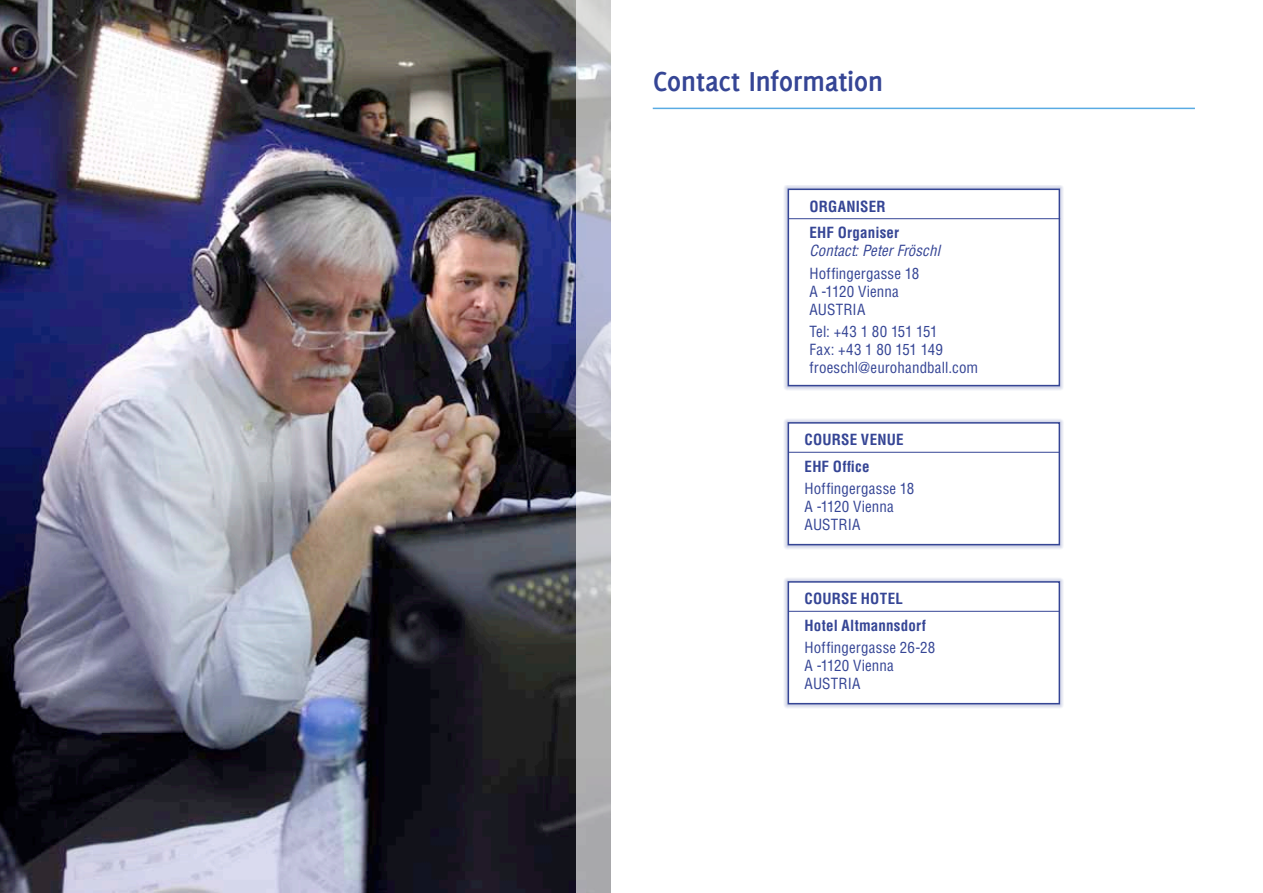
<style>
.page{position:relative;width:1263px;height:893px;background:#fff}
.page>*{position:absolute;margin:0;border:0;box-sizing:border-box;transform-origin:0 0}
.t1{font:700 30px "Delicious";letter-spacing:-.015em;color:#354595}
.t2{font:condensed 15px/18px "Helvetica";letter-spacing:.01em;color:#354595}
.t3{font:700 condensed 15px/26.5px "Helvetica";letter-spacing:.015em;color:#354595}
.t4{font:italic condensed 15px "Helvetica";letter-spacing:.005em;color:#354595}
</style>
<div class="page">
<hr style="left:653px;top:108px;width:542px;height:1px;background:#59abe3">
<img style="left:0;top:0;width:576px;height:893px">
<svg style="left:576px;top:0;width:34px;height:893px;background:#b8b9c0"></svg>
<div style="left:784px;top:577px;width:280px;height:132px;background:#354595;opacity:.5"></div>
<div style="left:788px;top:581px;width:272px;height:123px;background:#fff;border:2px solid #354595"></div>
<hr style="left:789px;top:611px;width:270px;height:1px;background:#354595">
<div style="left:784px;top:418px;width:280px;height:132px;background:#354595;opacity:.5"></div>
<div style="left:788px;top:422px;width:272px;height:123px;background:#fff;border:2px solid #354595"></div>
<hr style="left:789px;top:452px;width:270px;height:1px;background:#354595">
<div style="left:784px;top:185px;width:280px;height:205px;background:#354595;opacity:.5"></div>
<div style="left:788px;top:189px;width:272px;height:197px;background:#fff;border:2px solid #354595"></div>
<hr style="left:789px;top:218px;width:271px;height:1px;background:#354595">
<h1 class="t1" style="left:653px;top:64px;width:232px">Contact Information</h1>
<p class="t3" style="left:809px;top:193px;width:91px">Organiser<br>EHF Organiser</p>
<p class="t4" style="left:809px;top:241px;width:132px">Contact: Peter Fröschl</p>
<p class="t2" style="left:809px;top:264px;width:111px">Hoffingergasse 18<br>A -1120 Vienna<br>AUSTRIA</p>
<p class="t2" style="left:809px;top:322px;width:170px">Tel: +43 1 80 151 151<br>Fax: +43 1 80 151 149 froeschl@eurohandball.com</p>
<p class="t3" style="left:805px;top:426px;width:100px">COURSE VENUE<br>EHF Office</p>
<p class="t2" style="left:805px;top:479px;width:111px">Hoffingergasse 18<br>A -1120 Vienna<br>AUSTRIA</p>
<p class="t3" style="left:805px;top:585px;width:123px">COURSE HOTEL<br>Hotel Altmannsdorf</p>
<p class="t2" style="left:805px;top:638px;width:132px">Hoffingergasse 26-28<br>A -1120 Vienna<br>AUSTRIA</p>
</div>
